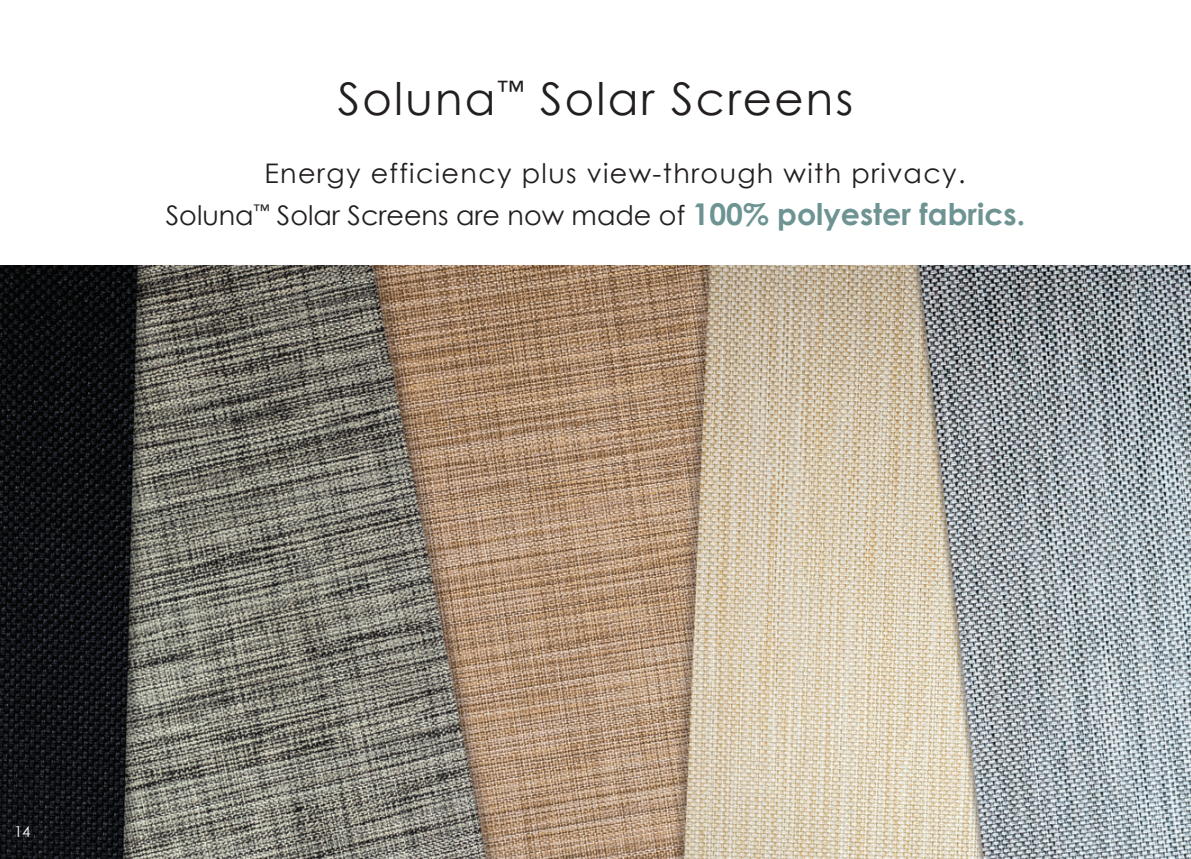
<style>
.page{position:relative;width:1191px;height:859px;background:#fff}
.page>*{position:absolute;margin:0;border:0;box-sizing:border-box;transform-origin:0 0}
.t1{font:45px "Century Gothic";letter-spacing:.05em;color:#231f20}
.t2{font:27px "Century Gothic";color:#231f20}
.t3{font:27px "Century Gothic";letter-spacing:.05em;color:#231f20}
.t4{font:15px "Century Gothic";color:#fff}
.s1{font-weight:700;font-size:30px;color:#6d9392}
</style>
<div class="page">
<img style="left:0;top:265px;width:1191px;height:594px">
<p class="t1" style="left:338px;top:71px;width:517px">Soluna<sup>™</sup> Solar Screens</p>
<p class="t3" style="left:264px;top:156px;width:702px">Energy efficiency plus view-through with privacy.</p>
<p class="t2" style="left:166px;top:198px;width:860px">Soluna<sup>™</sup> Solar Screens are now made of <span class="s1">100% polyester fabrics.</span></p>
<p class="t4" style="left:14px;top:822px;width:18px">14</p>
</div>
